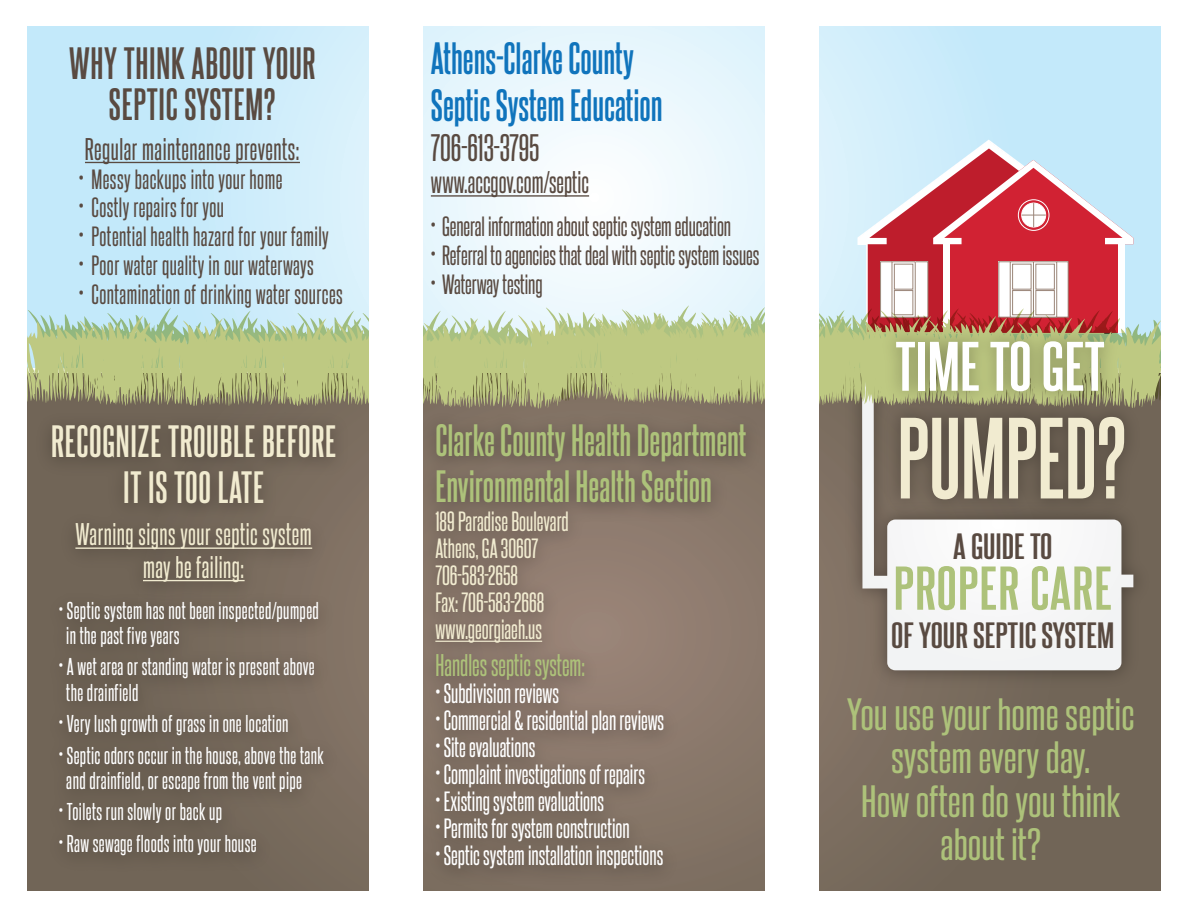
<style>
.page{position:relative;width:1188px;height:918px;background:#fff}
.page>*{position:absolute;margin:0;border:0;box-sizing:border-box;transform-origin:0 0}
.t1{font:700 98.1px "Steelfish Rg";color:#f1ebd0}
.t2{font:700 59.4px "Steelfish Rg";color:#fff;scale:1.2 1}
.t3{font:700 52.5px "Steelfish Rg";letter-spacing:.02em;color:#adc27a;scale:1.2 1}
.t4{font:39px/43.5px "Steelfish Rg";color:#adc27a;text-align:center;scale:1.2 1}
.t5{font:700 39px/46.8px "Steelfish Rg";color:#adc27a}
.t6{font:700 39px/46.8px "Steelfish Rg";color:#1074bc}
.t7{font:700 39px/46.8px "Steelfish Rg";letter-spacing:.02em;color:#f1ebd0;text-align:center}
.t8{font:700 39px/40.5px "Steelfish Rg";letter-spacing:.02em;color:#594a41;text-align:center}
.t9{font:33px "Steelfish Rg";color:#594a41}
.t10{font:700 31.5px "Steelfish Rg";color:#594a41;scale:1.2 1}
.t11{font:27px "Steelfish Rg";letter-spacing:.015em;color:#594a41}
.t12{font:27px/32.4px "Steelfish Rg";letter-spacing:.02em;color:#f1ebd0;text-align:center}
.t13{font:27px "Steelfish Rg";color:#adc27a}
.t14{font:24px "Steelfish Rg";letter-spacing:.01em;color:#594a41}
.t15{font:24px "Steelfish Rg";color:#fff}
.t16{font:24px/27px "Steelfish Rg";color:#f1ebd0}
.t17{font:21px/25.2px "Steelfish Rg";letter-spacing:.02em;color:#fff}
</style>
<div class="page">
<svg style="left:27px;top:26px;width:1134px;height:290px"></svg>
<svg style="left:858px;top:141px;width:275px;height:166px"></svg>
<div style="left:27px;top:373px;width:1136px;height:518px;background:linear-gradient(to bottom,#817264,#75685a)"></div>
<svg style="left:28px;top:308px;width:518px;height:8px;background:#cfecf8"></svg>
<svg style="left:622px;top:307px;width:539px;height:8px"></svg>
<img style="left:839px;top:409px;width:317px;height:284px">
<svg style="left:862px;top:409px;width:271px;height:261px"></svg>
<svg style="left:27px;top:316px;width:491px;height:87px;background:#b5c28b"></svg>
<svg style="left:518px;top:313px;width:574px;height:88px;background:#c0c894"></svg>
<svg style="left:594px;top:315px;width:567px;height:94px;background:#b9c488"></svg>
<div style="left:1161px;top:40px;width:27px;height:858px;background:#fff"></div>
<img style="left:873px;top:314px;width:254px;height:108px">
<img style="left:875px;top:386px;width:274px;height:150px">
<img style="left:36px;top:609px;width:315px;height:282px">
<hr style="left:85px;top:162px;width:215px;height:1px;background:#594a41">
<img style="left:423px;top:401px;width:342px;height:490px">
<hr style="left:435px;top:641px;width:107px;height:1px;background:#f1ebd0">
<img style="left:27px;top:403px;width:342px;height:206px">
<hr style="left:75px;top:548px;width:105px;height:1px;background:#f1ebd0">
<hr style="left:180px;top:548px;width:132px;height:1px;background:#f1ebd0">
<hr style="left:143px;top:580px;width:102px;height:1px;background:#f1ebd0">
<hr style="left:431px;top:195px;width:158px;height:2px;background:#594a41">
<div style="left:369px;top:21px;width:54px;height:885px;background:#fff"></div>
<div style="left:765px;top:18px;width:54px;height:888px;background:#fff"></div>
<p class="t8" style="left:69px;top:40px;width:248px">WHY THINK ABOUT YOUR<br>SEPTIC SYSTEM?</p>
<p class="t11" style="left:85px;top:130px;width:216px">Regular maintenance prevents:</p>
<p class="t14" style="left:79px;top:162px;width:205px">• Messy backups into your home</p>
<p class="t14" style="left:79px;top:191px;width:147px">• Costly repairs for you</p>
<p class="t14" style="left:79px;top:219px;width:252px">• Potential health hazard for your family</p>
<p class="t14" style="left:79px;top:248px;width:237px">• Poor water quality in our waterways</p>
<p class="t14" style="left:79px;top:277px;width:266px">• Contamination of drinking water sources</p>
<p class="t7" style="left:51px;top:414px;width:286px">RECOGNIZE TROUBLE BEFORE<br>IT IS TOO LATE</p>
<p class="t12" style="left:75px;top:516px;width:238px">Warning signs your septic system may be failing:</p>
<p class="t17" style="left:66px;top:596px;width:254px;text-indent:-7px">• Septic system has not been inspected/pumped in the past five years</p>
<p class="t17" style="left:66px;top:653px;width:250px;text-indent:-7px">• A wet area or standing water is present above the drainfield</p>
<p class="t17" style="left:59px;top:709px;width:231px">• Very lush growth of grass in one location</p>
<p class="t17" style="left:66px;top:741px;width:259px;text-indent:-7px">• Septic odors occur in the house, above the tank and drainfield, or escape from the vent pipe</p>
<p class="t17" style="left:59px;top:798px;width:165px">• Toilets run slowly or back up</p>
<p class="t17" style="left:59px;top:829px;width:199px">• Raw sewage floods into your house</p>
<p class="t6" style="left:431px;top:32px;width:233px">Athens-Clarke County<br>Septic System Education</p>
<p class="t9" style="left:431px;top:124px;width:110px">706-613-3795</p>
<p class="t11" style="left:431px;top:163px;width:160px">www.accgov.com/septic</p>
<p class="t14" style="left:431px;top:210px;width:302px">• General information about septic system education</p>
<p class="t14" style="left:431px;top:238px;width:330px">• Referral to agencies that deal with septic system issues</p>
<p class="t14" style="left:431px;top:267px;width:113px">• Waterway testing</p>
<p class="t5" style="left:435px;top:413px;width:313px">Clarke County Health Department<br>Environmental Health Section</p>
<p class="t16" style="left:435px;top:506px;width:135px">189 Paradise Boulevard<br>Athens, GA 30607<br>706-583-2658<br>Fax: 706-583-2668 www.georgiaeh.us</p>
<p class="t13" style="left:435px;top:646px;width:151px">Handles septic system:</p>
<p class="t15" style="left:435px;top:677px;width:125px">• Subdivision reviews</p>
<p class="t15" style="left:435px;top:704px;width:230px">• Commercial &amp; residential plan reviews</p>
<p class="t15" style="left:435px;top:731px;width:102px">• Site evaluations</p>
<p class="t15" style="left:435px;top:758px;width:211px">• Complaint investigations of repairs</p>
<p class="t15" style="left:435px;top:785px;width:170px">• Existing system evaluations</p>
<p class="t15" style="left:435px;top:812px;width:196px">• Permits for system construction</p>
<p class="t15" style="left:435px;top:839px;width:230px">• Septic system installation inspections</p>
<p class="t2" style="left:895px;top:324px;width:176px">TIME TO GET</p>
<p class="t1" style="left:897px;top:388px;width:230px">PUMPED?</p>
<p class="t10" style="left:953px;top:523px;width:84px">A GUIDE TO</p>
<p class="t3" style="left:894px;top:551px;width:183px">PROPER CARE</p>
<p class="t10" style="left:891px;top:612px;width:187px">OF YOUR SEPTIC SYSTEM</p>
<p class="t4" style="left:847px;top:689px;width:241px">You use your home septic system every day.<br>How often do you think about it?</p>
</div>
